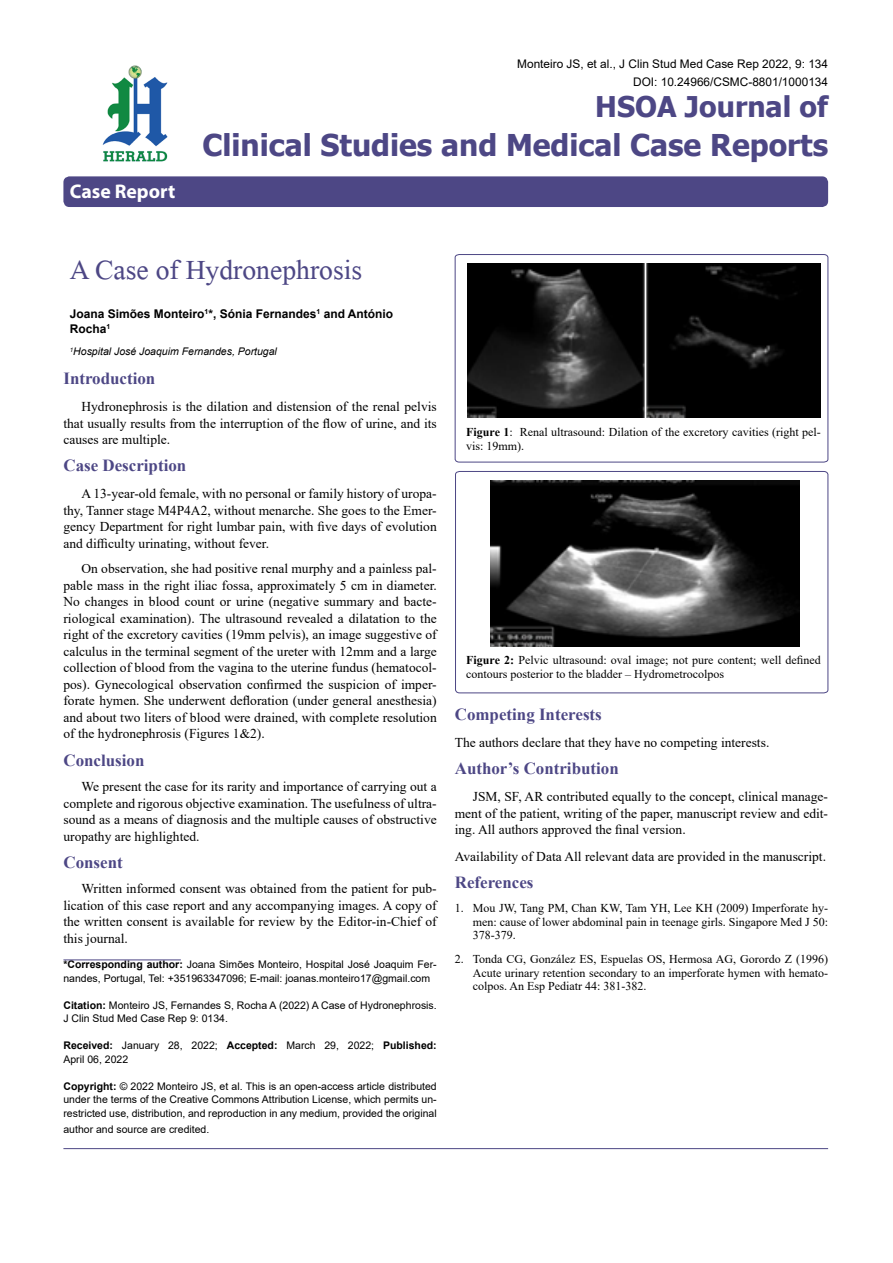
<style>
.page{position:relative;width:893px;height:1263px;background:#fff}
.page>*{position:absolute;margin:0;border:0;box-sizing:border-box;transform-origin:0 0}
.t1{font:41.25px "Microsoft Himalaya";color:#4d4785}
.t2{font:700 30px "Tahoma";color:#4d4785}
.t3{font:700 28.5px "Tahoma";color:#4d4785}
.t4{font:700 19.8px "Myriad Hebrew";color:#fff}
.t5{font:700 16.95px "Times New Roman";color:#4d4785}
.t6{font:13.5px/16.5px "Times New Roman";color:#000;text-align:justify}
.t7{font:12px/13.5px "Times New Roman";color:#000;text-align:justify}
.t8{font:700 12px/15px "Arial";color:#000}
.t9{font:11.85px/18px "Arial";color:#000;text-align:right}
.t10{font:10.5px/13.5px "Arial";color:#000}
.t11{font:italic 10.5px "Arial";color:#000}
.s1{font-weight:700}
</style>
<div class="page">
<div style="left:63px;top:176px;width:765px;height:31px;background:#4d4785;border-radius:6px"></div>
<hr style="left:63px;top:959px;width:118px;height:1px;background:#4d4785">
<img style="left:102px;top:65px;width:66px;height:97px">
<hr style="left:63px;top:1148px;width:765px;height:1px;background:#4d4785">
<svg style="left:455px;top:254px;width:373px;height:208px"></svg>
<img style="left:467px;top:263px;width:354px;height:154px">
<svg style="left:455px;top:471px;width:373px;height:222px"></svg>
<img style="left:491px;top:481px;width:308px;height:166px">
<h3 class="t4" style="left:70px;top:180px;width:107px">Case Report</h3>
<p class="t9" style="left:517px;top:55px;width:312px">Monteiro JS, et al., J Clin Stud Med Case Rep 2022, 9: 134<br>DOI: 10.24966/CSMC-8801/1000134</p>
<h3 class="t3" style="left:595px;top:87px;width:234px">HSOA Journal of</h3>
<h2 class="t2" style="left:202px;top:124px;width:627px">Clinical Studies and Medical Case Reports</h2>
<h1 class="t1" style="left:70px;top:240px;width:294px">A Case of Hydronephrosis</h1>
<p class="t8" style="left:70px;top:306px;width:325px">Joana Simões Monteiro<sup>1</sup>*, Sónia Fernandes<sup>1</sup> and António<br>Rocha<sup>1</sup></p>
<p class="t11" style="left:70px;top:345px;width:209px"><sup>1</sup>Hospital José Joaquim Fernandes, Portugal</p>
<p class="t5" style="left:63px;top:367px;width:93px">Introduction</p>
<p class="t6" style="left:63px;top:398px;width:375px;text-indent:18px">Hydronephrosis is the dilation and distension of the renal pelvis that usually results from the interruption of the flow of urine, and its causes are multiple.</p>
<p class="t5" style="left:63px;top:454px;width:124px">Case Description</p>
<p class="t6" style="left:63px;top:485px;width:375px;text-indent:18px">A 13-year-old female, with no personal or family history of uropa&shy;thy, Tanner stage M4P4A2, without menarche. She goes to the Emer&shy;gency Department for right lumbar pain, with five days of evolution and difficulty urinating, without fever.</p>
<p class="t6" style="left:63px;top:560px;width:375px;text-indent:18px">On observation, she had positive renal murphy and a painless pal&shy;pable mass in the right iliac fossa, approximately 5 cm in diameter.<br>No changes in blood count or urine (negative summary and bacte&shy;riological examination). The ultrasound revealed a dilatation to the right of the excretory cavities (19mm pelvis), an image suggestive of calculus in the terminal segment of the ureter with 12mm and a large collection of blood from the vagina to the uterine fundus (hematocol&shy;pos). Gynecological observation confirmed the suspicion of imper&shy;forate hymen. She underwent defloration (under general anesthesia) and about two liters of blood were drained, with complete resolution of the hydronephrosis (Figures 1&amp;2).</p>
<p class="t5" style="left:63px;top:748px;width:83px">Conclusion</p>
<p class="t6" style="left:63px;top:778px;width:375px;text-indent:18px">We present the case for its rarity and importance of carrying out a complete and rigorous objective examination. The usefulness of ultra&shy;sound as a means of diagnosis and the multiple causes of obstructive uropathy are highlighted.</p>
<p class="t5" style="left:63px;top:850px;width:61px">Consent</p>
<p class="t6" style="left:63px;top:880px;width:375px;text-indent:18px">Written informed consent was obtained from the patient for pub&shy;lication of this case report and any accompanying images. A copy of the written consent is available for review by the Editor-in-Chief of this journal.</p>
<p class="t10" style="left:63px;top:957px;width:375px"><span class="s1">*Corresponding author:</span> Joana Simões Monteiro, Hospital José Joaquim Fer&shy;nandes, Portugal, Tel: +351963347096; E-mail: joanas.monteiro17@gmail.com</p>
<p class="t10" style="left:63px;top:998px;width:375px"><span class="s1">Citation:</span> Monteiro JS, Fernandes S, Rocha A (2022) A Case of Hydronephrosis.<br>J Clin Stud Med Case Rep 9: 0134.</p>
<p class="t10" style="left:63px;top:1038px;width:375px"><span class="s1">Received:</span> January 28, 2022; <span class="s1">Accepted:</span> March 29, 2022; <span class="s1">Published:<br></span>April 06, 2022</p>
<p class="t10" style="left:63px;top:1079px;width:375px;text-align:justify"><span class="s1">Copyright:</span> © 2022 Monteiro JS, et al. This is an open-access article distributed under the terms of the Creative Commons Attribution License, which permits un&shy;restricted use, distribution, and reproduction in any medium, provided the original</p>
<p class="t10" style="left:63px;top:1122px;width:147px">author and source are credited.</p>
<p class="t7" style="left:466px;top:425px;width:356px"><span class="s1">Figure 1</span>: Renal ultrasound: Dilation of the excretory cavities (right pel&shy;vis: 19mm).</p>
<p class="t7" style="left:466px;top:653px;width:356px"><span class="s1">Figure 2:</span> Pelvic ultrasound: oval image; not pure content; well defined contours posterior to the bladder – Hydrometrocolpos</p>
<p class="t5" style="left:455px;top:702px;width:149px">Competing Interests</p>
<p class="t6" style="left:455px;top:734px;width:316px">The authors declare that they have no competing interests.</p>
<p class="t5" style="left:455px;top:756px;width:166px">Author’s Contribution</p>
<p class="t6" style="left:455px;top:788px;width:375px;text-indent:18px">JSM, SF, AR contributed equally to the concept, clinical manage&shy;ment of the patient, writing of the paper, manuscript review and edit&shy;ing. All authors approved the final version.</p>
<p class="t6" style="left:455px;top:848px;width:373px">Availability of Data All relevant data are provided in the manuscript.</p>
<p class="t5" style="left:455px;top:870px;width:80px">References</p>
<p class="t7" style="left:473px;top:901px;width:357px;text-indent:-18px">1. Mou JW, Tang PM, Chan KW, Tam YH, Lee KH (2009) Imperforate hy&shy;men: cause of lower abdominal pain in teenage girls. Singapore Med J 50:<br>378-379.</p>
<p class="t7" style="left:473px;top:952px;width:357px;text-indent:-18px">2. Tonda CG, González ES, Espuelas OS, Hermosa AG, Gorordo Z (1996)<br>Acute urinary retention secondary to an imperforate hymen with hemato&shy;colpos. An Esp Pediatr 44: 381-382.</p>
</div>
